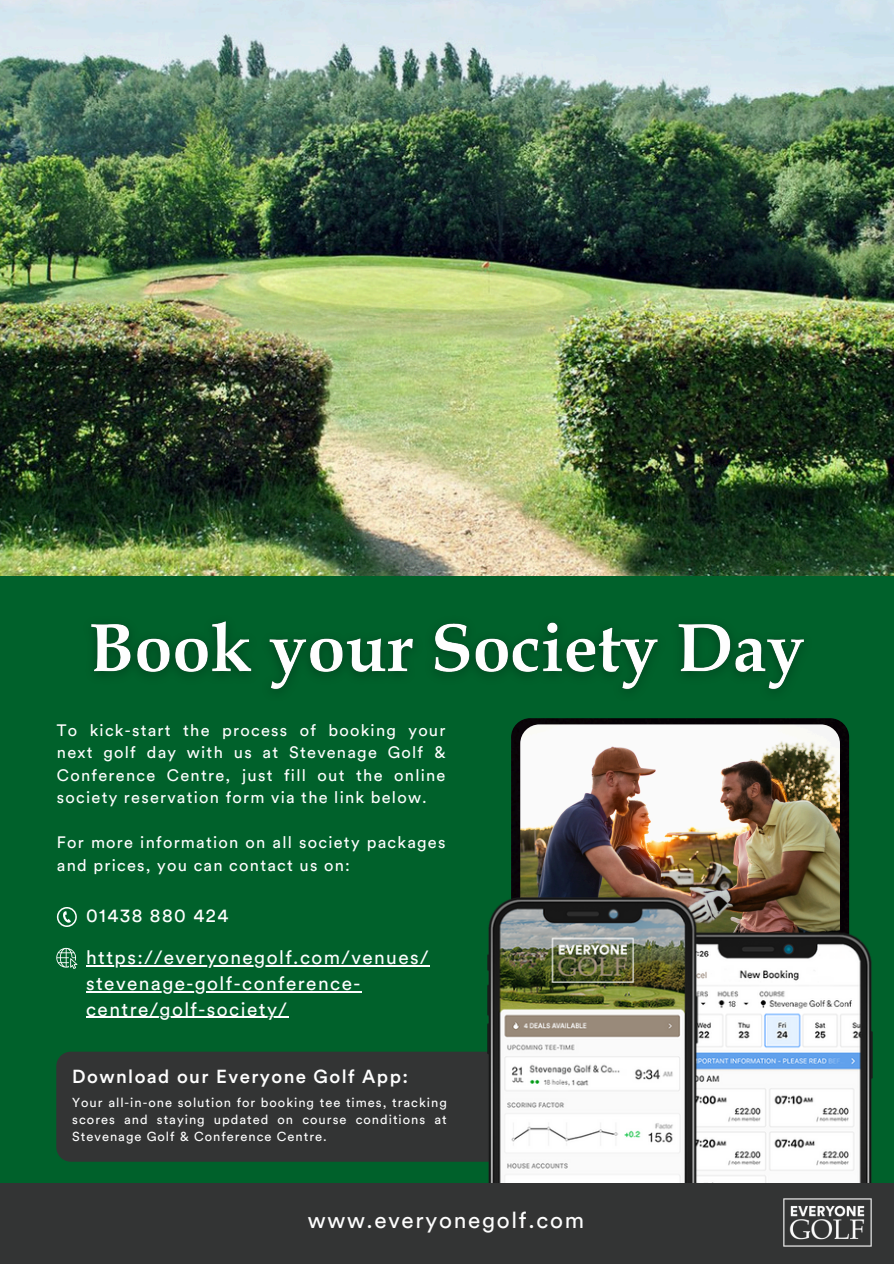
<style>
.page{position:relative;width:894px;height:1264px;background:#fff}
.page>*{position:absolute;margin:0;border:0;box-sizing:border-box;transform-origin:0 0}
.t1{font:22.5px "Circular Std";letter-spacing:.075em;color:#fefefe}
.t2{font:19.05px "Circular Std";letter-spacing:.075em;color:#fefefe}
.t3{font:500 18.75px "Circular Std";letter-spacing:.075em;color:#fefefe}
.t4{font:16.35px/22.5px "Circular Std";letter-spacing:.075em;color:#fefefe;text-align:justify}
.t5{font:12.9px/17.2px "Circular Std";letter-spacing:.075em;color:#fefefe;text-align:justify}
</style>
<div class="page">
<div style="left:0;top:0;width:893px;height:1263px;background:#00612b"></div>
<img style="left:511px;top:718px;width:337px;height:253px;border-radius:19px">
<img style="left:520px;top:724px;width:319px;height:247px;border-radius:19px">
<div style="left:56px;top:1051px;width:431px;height:110px;background:#333434"></div>
<img style="left:487px;top:897px;width:385px;height:286px">
<div style="left:0;top:1183px;width:893px;height:80px;background:#333434"></div>
<img style="left:783px;top:1198px;width:89px;height:48px">
<img style="left:0;top:0;width:893px;height:576px">
<svg style="left:57px;top:907px;width:20px;height:20px"></svg>
<svg style="left:56px;top:947px;width:21px;height:22px"></svg>
<img style="left:91px;top:621px;width:713px;height:68px">
<hr style="left:86px;top:965px;width:344px;height:1px;background:#fefefe">
<hr style="left:86px;top:991px;width:276px;height:1px;background:#fefefe">
<hr style="left:86px;top:1016px;width:202px;height:2px;background:#fefefe">
<h4 class="t4" style="left:57px;top:719px;width:390px">To kick-start the process of booking your next golf day with us at Stevenage Golf &amp; Conference Centre, just fill out the online society reservation form via the link below.</h4>
<h4 class="t4" style="left:57px;top:831px;width:390px">For more information on all society packages and prices, you can contact us on:</h4>
<p class="t2" style="left:86px;top:906px;width:144px">01438 880 424</p>
<h3 class="t2" style="left:86px;top:948px;width:344px">https://everyonegolf.com/venues/</h3>
<p class="t2" style="left:86px;top:974px;width:276px">stevenage-golf-conference-</p>
<p class="t2" style="left:86px;top:1000px;width:202px">centre/golf-society/</p>
<h3 class="t3" style="left:72px;top:1067px;width:337px">Download our Everyone Golf App:</h3>
<h3 class="t5" style="left:72px;top:1093px;width:376px">Your all-in-one solution for booking tee times, tracking scores and staying updated on course conditions at Stevenage Golf &amp; Conference Centre.</h3>
<p class="t1" style="left:308px;top:1210px;width:278px">www.everyonegolf.com</p>
</div>
